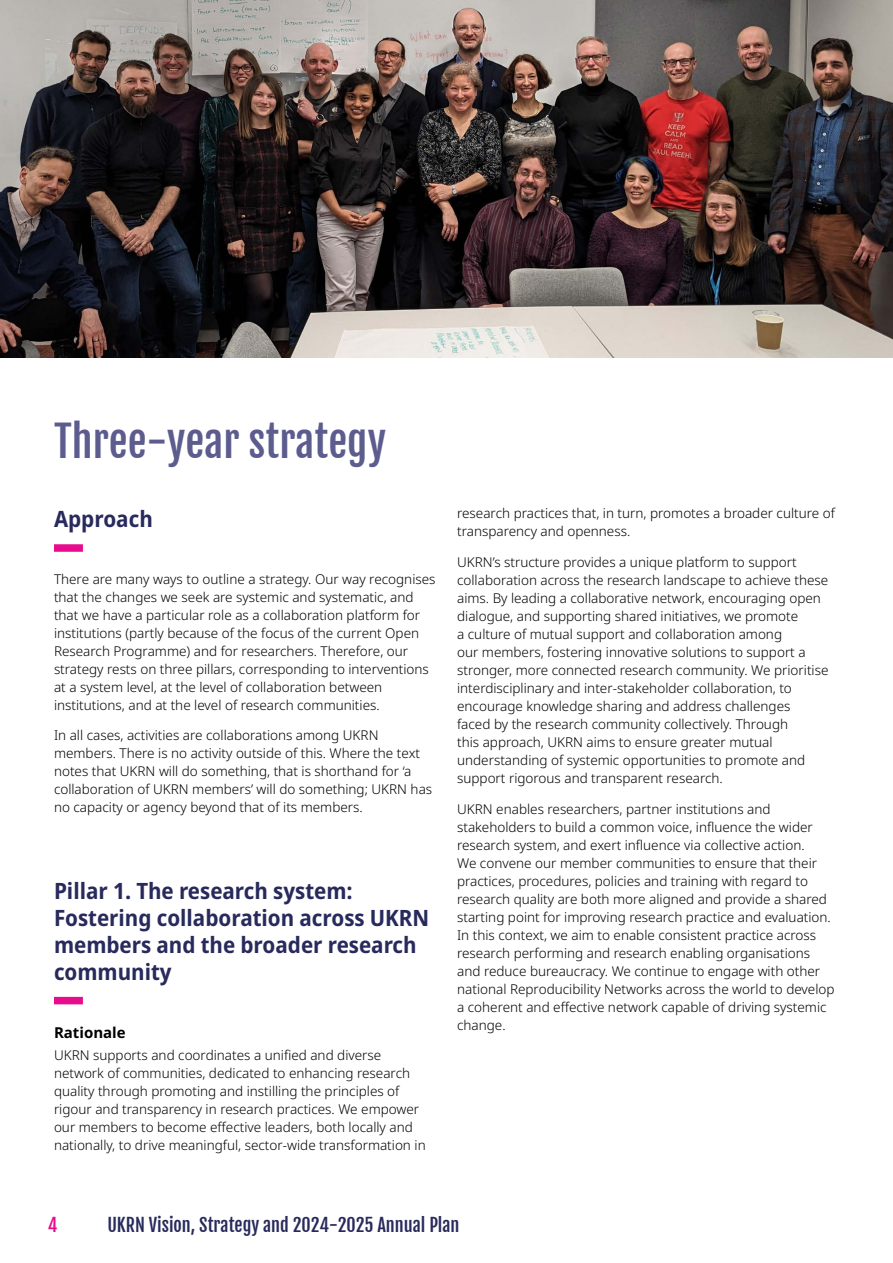
<style>
.page{position:relative;width:893px;height:1263px;background:#fff}
.page>*{position:absolute;margin:0;border:0;box-sizing:border-box;transform-origin:0 0}
.t1{font:42px "Fjalla One";color:#5c5c8f}
.t2{font:700 semi-condensed 22.5px/27px "Noto Sans";color:#282a5c}
.t3{font:18px "Fjalla One";color:#282a5c}
.t4{font:18px "Fjalla One";color:#e90b8d}
.t5{font:700 15px "Noto Sans";color:#000}
.t6{font:300 13.5px/18px "Noto Sans";color:#000}
</style>
<div class="page">
<div style="left:54px;top:544px;width:29px;height:8px;background:#e90b8d"></div>
<div style="left:54px;top:997px;width:29px;height:7px;background:#e90b8d"></div>
<img style="left:0;top:0;width:893px;height:357px">
<h1 class="t1" style="left:54px;top:415px;width:334px">Three-year strategy</h1>
<h2 class="t2" style="left:54px;top:506px;width:100px">Approach</h2>
<p class="t6" style="left:54px;top:570px;width:383px">There are many ways to outline a strategy. Our way recognises that the changes we seek are systemic and systematic, and that we have a particular role as a collaboration platform for institutions (partly because of the focus of the current Open Research Programme) and for researchers. Therefore, our strategy rests on three pillars, corresponding to interventions at a system level, at the level of collaboration between institutions, and at the level of research communities.</p>
<p class="t6" style="left:54px;top:727px;width:380px">In all cases, activities are collaborations among UKRN members. There is no activity outside of this. Where the text notes that UKRN will do something, that is shorthand for ‘a collaboration of UKRN members’ will do something; UKRN has no capacity or agency beyond that of its members.</p>
<h2 class="t2" style="left:54px;top:878px;width:377px">Pillar 1. The research system:<br>Fostering collaboration across UKRN members and the broader research community</h2>
<p class="t5" style="left:54px;top:1021px;width:73px">Rationale</p>
<p class="t6" style="left:54px;top:1046px;width:373px">UKRN supports and coordinates a unified and diverse network of communities, dedicated to enhancing research quality through promoting and instilling the principles of rigour and transparency in research practices. We empower our members to become effective leaders, both locally and nationally, to drive meaningful, sector-wide transformation in</p>
<p class="t6" style="left:457px;top:505px;width:379px">research practices that, in turn, promotes a broader culture of transparency and openness.</p>
<p class="t6" style="left:457px;top:553px;width:373px">UKRN’s structure provides a unique platform to support collaboration across the research landscape to achieve these aims. By leading a collaborative network, encouraging open dialogue, and supporting shared initiatives, we promote<br>a culture of mutual support and collaboration among<br>our members, fostering innovative solutions to support a stronger, more connected research community. We prioritise interdisciplinary and inter-stakeholder collaboration, to encourage knowledge sharing and address challenges<br>faced by the research community collectively. Through<br>this approach, UKRN aims to ensure greater mutual understanding of systemic opportunities to promote and support rigorous and transparent research.</p>
<p class="t6" style="left:457px;top:800px;width:379px">UKRN enables researchers, partner institutions and stakeholders to build a common voice, influence the wider research system, and exert influence via collective action.<br>We convene our member communities to ensure that their practices, procedures, policies and training with regard to research quality are both more aligned and provide a shared starting point for improving research practice and evaluation.<br>In this context, we aim to enable consistent practice across research performing and research enabling organisations and reduce bureaucracy. We continue to engage with other national Reproducibility Networks across the world to develop a coherent and effective network capable of driving systemic change.</p>
<h3 class="t4" style="left:48px;top:1214px;width:11px">4</h3>
<h3 class="t3" style="left:107px;top:1214px;width:354px">UKRN Vision, Strategy and 2024-2025 Annual Plan</h3>
</div>
